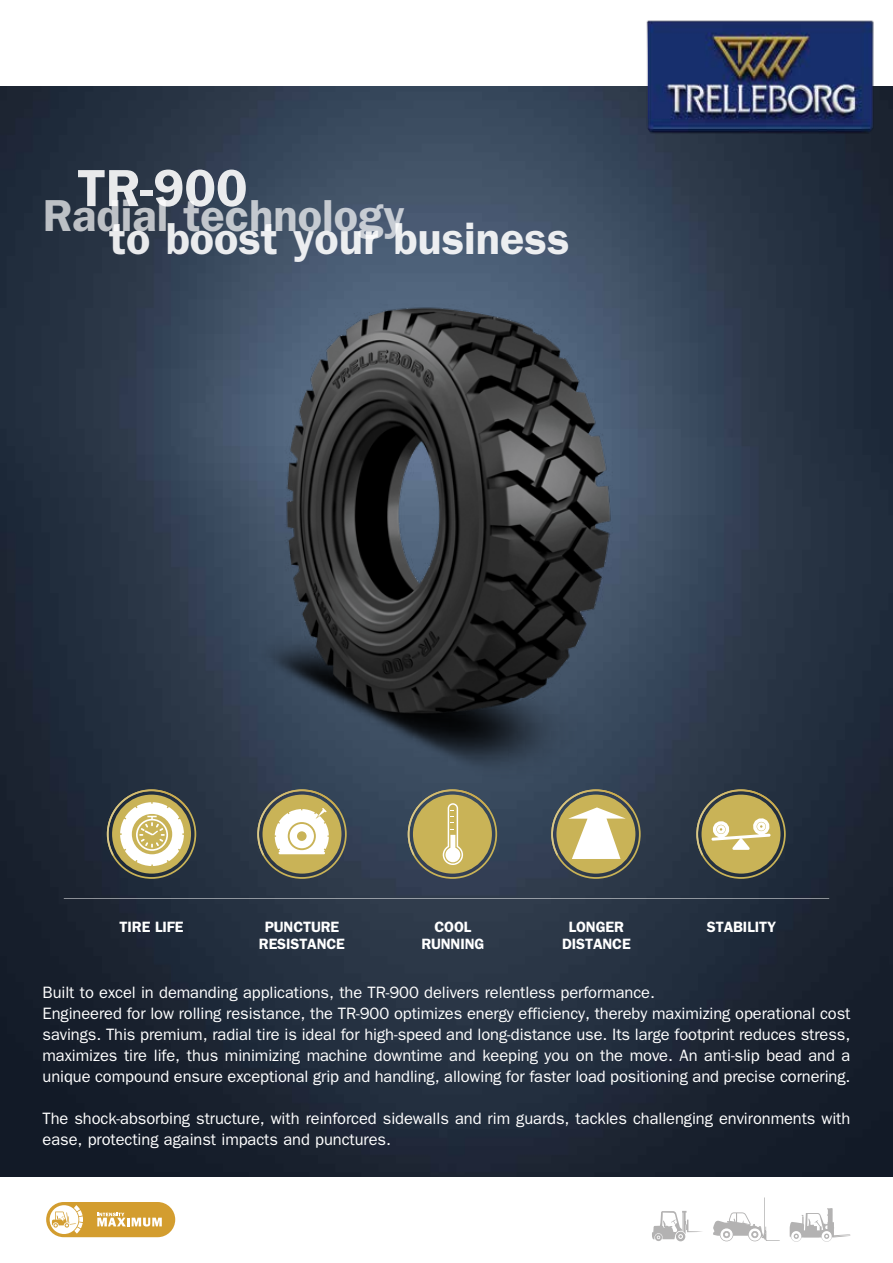
<style>
.page{position:relative;width:893px;height:1263px;background:#fff}
.page>*{position:absolute;margin:0;border:0;box-sizing:border-box;transform-origin:0 0}
.t1{font:600 52.5px "ITC Franklin Gothic Std";color:#fff}
.t2{font:600 45px "ITC Franklin Gothic Std";color:#fff}
.t3{font:16.5px/21px "ITC Franklin Gothic Std";letter-spacing:-.005em;color:#fff}
.t4{font:600 15px/16.8px "ITC Franklin Gothic Std";letter-spacing:-.01em;color:#fff;text-align:center}
</style>
<div class="page">
<img style="left:0;top:86px;width:893px;height:1091px">
<img style="left:637px;top:20px;width:242px;height:148px">
<img style="left:181px;top:287px;width:488px;height:543px">
<svg style="left:790px;top:1208px;width:60px;height:34px"></svg>
<svg style="left:652px;top:1211px;width:50px;height:30px"></svg>
<svg style="left:713px;top:1197px;width:67px;height:44px"></svg>
<div style="left:46px;top:1202px;width:129px;height:35px;background:#d39d2f;border-radius:18px"></div>
<svg style="left:50px;top:1205px;width:28px;height:29px"></svg>
<svg style="left:52px;top:1205px;width:31px;height:28px"></svg>
<svg style="left:97px;top:1213px;width:65px;height:13px"></svg>
<svg style="left:408px;top:789px;width:89px;height:90px;background:#9c9362"></svg>
<svg style="left:696px;top:789px;width:90px;height:90px;background:#978e5e"></svg>
<svg style="left:551px;top:789px;width:90px;height:90px"></svg>
<svg style="left:107px;top:789px;width:89px;height:90px"></svg>
<svg style="left:257px;top:789px;width:90px;height:90px"></svg>
<hr style="left:64px;top:898px;width:765px;height:1px;background:#fff">
<h1 class="t1" style="left:77px;top:157px;width:172px">TR-900</h1>
<h2 class="t2" style="left:43px;top:189px;width:364px">Radial technology</h2>
<h2 class="t2" style="left:109px;top:212px;width:462px">to boost your business</h2>
<p class="t4" style="left:120px;top:919px;width:65px">TIRE LIFE</p>
<p class="t4" style="left:259px;top:919px;width:87px">PUNCTURE<br>RESISTANCE</p>
<p class="t4" style="left:421px;top:919px;width:64px">COOL<br>RUNNING</p>
<p class="t4" style="left:562px;top:919px;width:70px">LONGER<br>DISTANCE</p>
<p class="t4" style="left:707px;top:919px;width:70px">STABILITY</p>
<p class="t3" style="left:43px;top:982px;width:809px">Built to excel in demanding applications, the TR-900 delivers relentless performance.<br>Engineered for low rolling resistance, the TR-900 optimizes energy efficiency, thereby maximizing operational cost savings. This premium, radial tire is ideal for high-speed and long-distance use. Its large footprint reduces stress, maximizes tire life, thus minimizing machine downtime and keeping you on the move. An anti-slip bead and a unique compound ensure exceptional grip and handling, allowing for faster load positioning and precise cornering.</p>
<p class="t3" style="left:43px;top:1108px;width:809px">The shock-absorbing structure, with reinforced sidewalls and rim guards, tackles challenging environments with ease, protecting against impacts and punctures.</p>
</div>
